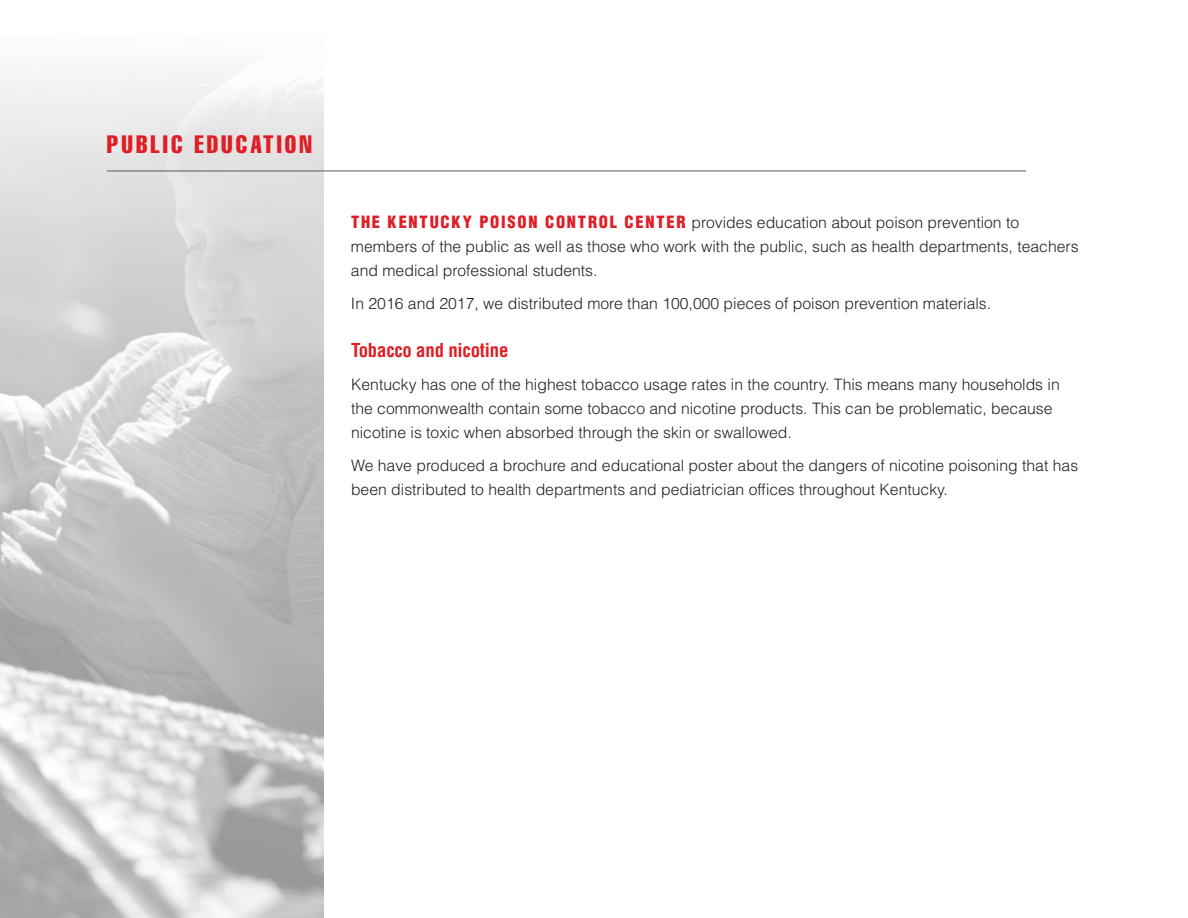
<style>
.page{position:relative;width:1188px;height:918px;background:#fff}
.page>*{position:absolute;margin:0;border:0;box-sizing:border-box;transform-origin:0 0}
.t1{font:24.75px "Helvetica LT Std Comp";letter-spacing:.125em;color:#df1e25}
.t2{font:700 condensed 18.75px "Helvetica LT Std";letter-spacing:-.01em;color:#df1e25}
.t3{font:300 15.75px/24px "Helvetica LT Std";color:#231f20}
.s1{font-weight:900;font-stretch:condensed;font-size:16.5px;color:#df1e25}
</style>
<div class="page">
<img style="left:0;top:72px;width:324px;height:846px">
<hr style="left:107px;top:171px;width:919px;height:1px;background:#57585a">
<h1 class="t1" style="left:107px;top:128px;width:207px">PUBLIC EDUCATION</h1>
<p class="t3" style="left:351px;top:210px;width:729px"><span class="s1">THE KENTUCKY POISON CONTROL CENTER</span> provides education about poison prevention to members of the public as well as those who work with the public, such as health departments, teachers and medical professional students.</p>
<p class="t3" style="left:351px;top:291px;width:642px">In 2016 and 2017, we distributed more than 100,000 pieces of poison prevention materials.</p>
<p class="t2" style="left:351px;top:338px;width:159px">Tobacco and nicotine</p>
<p class="t3" style="left:351px;top:372px;width:710px">Kentucky has one of the highest tobacco usage rates in the country. This means many households in the commonwealth contain some tobacco and nicotine products. This can be problematic, because nicotine is toxic when absorbed through the skin or swallowed.</p>
<p class="t3" style="left:351px;top:453px;width:729px">We have produced a brochure and educational poster about the dangers of nicotine poisoning that has been distributed to health departments and pediatrician offices throughout Kentucky.</p>
</div>
